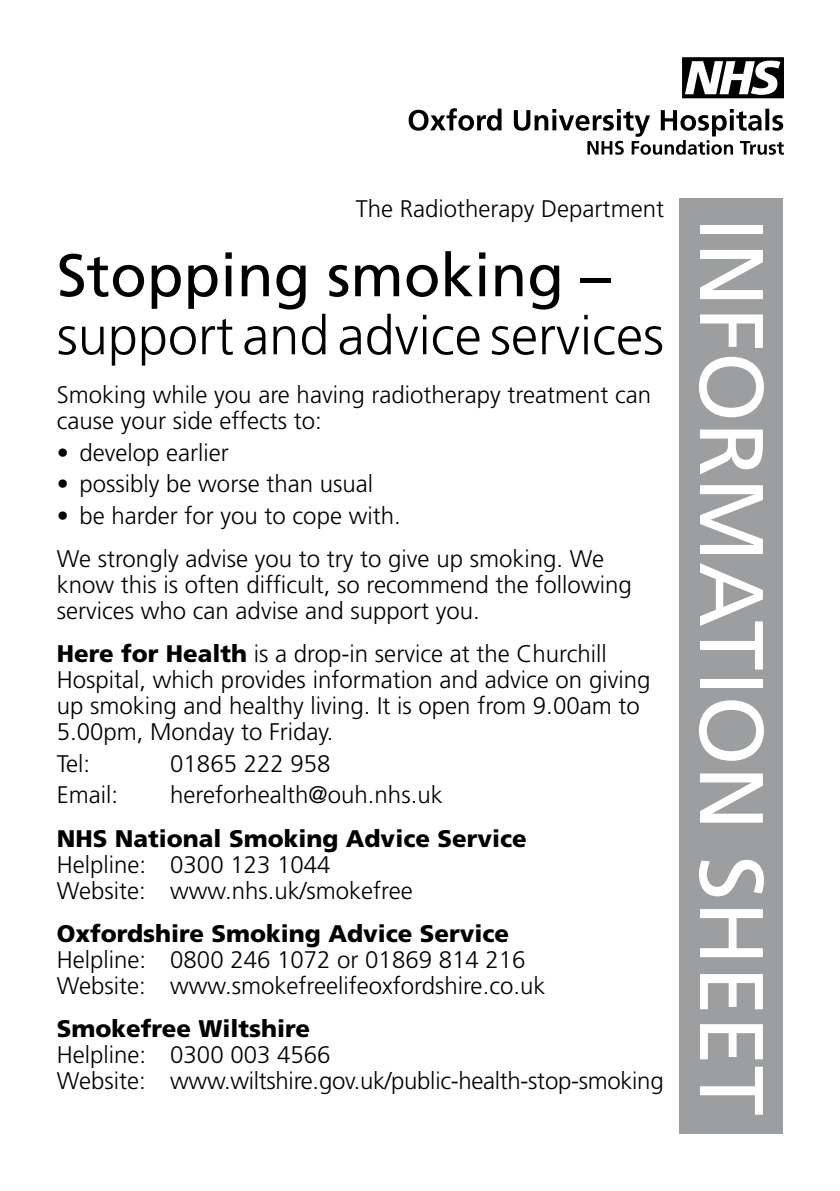
<style>
.page{position:relative;width:840px;height:1191px;background:#fff}
.page>*{position:absolute;margin:0;border:0;box-sizing:border-box;transform-origin:0 0}
.t1{font:90px "Frutiger";color:#fff}
.t2{font:60px "Frutiger";color:#000}
.t3{font:300 54px "Frutiger";color:#000}
.t4{font:300 24px/26px "Frutiger";color:#000}
.t5{font:900 24px "Frutiger";color:#000}
.s1{font-weight:900}
</style>
<div class="page">
<svg style="left:408px;top:108px;width:374px;height:47px"></svg>
<svg style="left:682px;top:57px;width:100px;height:41px"></svg>
<div style="left:679px;top:198px;width:103px;height:936px;background:#9c9e9f"></div>
<p class="t4" style="left:355px;top:196px;width:310px">The Radiotherapy Department</p>
<h2 class="t2" style="left:57px;top:240px;width:555px">Stopping smoking –</h2>
<h3 class="t3" style="left:57px;top:305px;width:608px">support and advice services</h3>
<p class="t4" style="left:57px;top:381px;width:595px">Smoking while you are having radiotherapy treatment can cause your side effects to:</p>
<p class="t4" style="left:57px;top:439px;width:174px">• develop earlier</p>
<p class="t4" style="left:57px;top:471px;width:318px">• possibly be worse than usual</p>
<p class="t4" style="left:57px;top:494px;width:548px;line-height:43px">• be harder for you to cope with.<br>We strongly advise you to try to give up smoking. We</p>
<p class="t4" style="left:57px;top:571px;width:576px">know this is often difficult, so recommend the following services who can advise and support you.</p>
<p class="t4" style="left:57px;top:640px;width:595px"><span class="s1">Here for Health</span> is a drop-in service at the Churchill Hospital, which provides information and advice on giving up smoking and healthy living. It is open from 9.00am to 5.00pm, Monday to Friday.</p>
<p class="t4" style="left:57px;top:750px;width:35px">Tel:</p>
<p class="t4" style="left:170px;top:750px;width:162px">01865 222 958</p>
<p class="t4" style="left:57px;top:782px;width:63px">Email:</p>
<p class="t4" style="left:170px;top:782px;width:274px">hereforhealth@ouh.nhs.uk</p>
<p class="t5" style="left:57px;top:823px;width:471px">NHS National Smoking Advice Service</p>
<p class="t4" style="left:57px;top:851px;width:357px">Helpline: 0300 123 1044<br>Website: www.nhs.uk/smokefree</p>
<p class="t5" style="left:57px;top:918px;width:454px">Oxfordshire Smoking Advice Service</p>
<p class="t4" style="left:57px;top:946px;width:490px">Helpline: 0800 246 1072 or 01869 814 216<br>Website: www.smokefreelifeoxfordshire.co.uk</p>
<p class="t5" style="left:57px;top:1013px;width:255px">Smokefree Wiltshire</p>
<p class="t4" style="left:57px;top:1041px;width:608px">Helpline: 0300 003 4566<br>Website: www.wiltshire.gov.uk/public-health-stop-smoking</p>
<h1 class="t1" style="left:783px;top:217px;width:900px;rotate:90deg">INFORMATION SHEET</h1>
</div>
